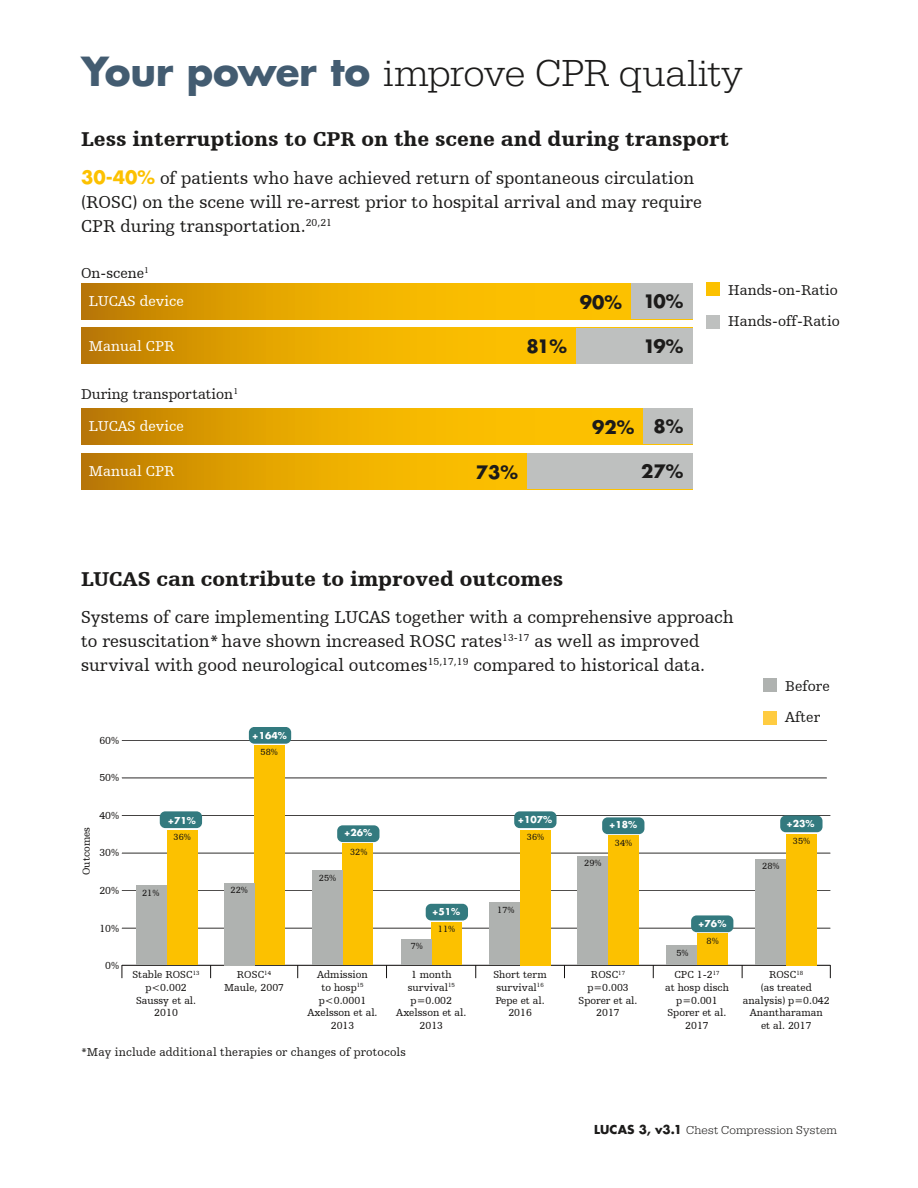
<style>
.page{position:relative;width:918px;height:1188px;background:#fff}
.page>*{position:absolute;margin:0;border:0;box-sizing:border-box;transform-origin:0 0}
.t1{font:300 39px "URW Egyptienne TOT";letter-spacing:-.005em;color:#1c1b1a}
.t2{font:900 21px "Humanist Slabserif 712 BT";color:#1c1b1a}
.t3{font:18px/24px "Humanist Slabserif 712 BT";color:#1c1b1a}
.t4{font:700 18px "Futura For Stryker";color:#1c1b1a}
.t5{font:15px/31.5px "Humanist Slabserif 712 BT";color:#1c1b1a}
.t6{font:15px "Humanist Slabserif 712 BT";color:#fff}
.t7{font:12px "Humanist Slabserif 712 BT";letter-spacing:.01em;color:#1c1b1a}
.t8{font:300 12px "URW Egyptienne TOT";letter-spacing:.02em;color:#1c1b1a}
.t9{font:10.65px/12.8px "Humanist Slabserif 712 BT";color:#141211;text-align:center}
.t10{font:9.3px "Humanist Slabserif 712 BT";color:#141211}
.t11{font:700 9.3px "Futura For Stryker";color:#fff}
.s1{font-family:"Futura For Stryker";font-weight:700;color:#435c71}
.s2{font-family:"Futura For Stryker";font-weight:700;color:#fcc100}
.s3{font-family:"Futura For Stryker";font-weight:700}
</style>
<div class="page">
<hr style="left:122px;top:740px;width:705px;height:1px;background:#131110">
<hr style="left:122px;top:778px;width:705px;height:1px;background:#131110">
<hr style="left:122px;top:815px;width:708px;height:1px;background:#131110">
<hr style="left:122px;top:853px;width:708px;height:1px;background:#131110">
<hr style="left:122px;top:890px;width:708px;height:1px;background:#131110">
<hr style="left:122px;top:928px;width:708px;height:1px;background:#131110">
<hr style="left:122px;top:965px;width:708px;height:1px;background:#131110">
<svg style="left:122px;top:965px;width:1px;height:13px"></svg>
<svg style="left:210px;top:966px;width:1px;height:12px"></svg>
<svg style="left:297px;top:965px;width:1px;height:13px"></svg>
<svg style="left:386px;top:966px;width:1px;height:12px"></svg>
<svg style="left:475px;top:965px;width:1px;height:13px"></svg>
<svg style="left:564px;top:966px;width:1px;height:12px"></svg>
<svg style="left:653px;top:965px;width:1px;height:13px"></svg>
<svg style="left:742px;top:965px;width:1px;height:13px"></svg>
<svg style="left:830px;top:965px;width:1px;height:13px"></svg>
<div style="left:167px;top:830px;width:30px;height:135px;background:#fcc100"></div>
<div style="left:137px;top:885px;width:30px;height:80px;background:#afb2b0"></div>
<div style="left:255px;top:746px;width:30px;height:219px;background:#fcc100"></div>
<div style="left:224px;top:883px;width:31px;height:82px;background:#afb2b0"></div>
<div style="left:342px;top:844px;width:31px;height:121px;background:#fcc100"></div>
<div style="left:312px;top:870px;width:31px;height:95px;background:#afb2b0"></div>
<div style="left:431px;top:922px;width:31px;height:43px;background:#fcc100"></div>
<div style="left:401px;top:939px;width:30px;height:26px;background:#afb2b0"></div>
<div style="left:697px;top:934px;width:31px;height:31px;background:#fcc100"></div>
<div style="left:667px;top:946px;width:30px;height:19px;background:#afb2b0"></div>
<div style="left:786px;top:834px;width:31px;height:131px;background:#fcc100"></div>
<div style="left:756px;top:860px;width:30px;height:105px;background:#afb2b0"></div>
<div style="left:520px;top:830px;width:31px;height:135px;background:#fcc100"></div>
<div style="left:490px;top:903px;width:30px;height:62px;background:#afb2b0"></div>
<div style="left:608px;top:836px;width:31px;height:129px;background:#fcc100"></div>
<div style="left:578px;top:856px;width:30px;height:109px;background:#afb2b0"></div>
<div style="left:426px;top:904px;width:42px;height:17px;background:#337a7f;border-radius:5px"></div>
<div style="left:337px;top:825px;width:42px;height:17px;background:#337a7f;border-radius:5px"></div>
<div style="left:249px;top:728px;width:42px;height:16px;background:#337a7f;border-radius:5px"></div>
<div style="left:160px;top:811px;width:42px;height:17px;background:#337a7f;border-radius:5px"></div>
<div style="left:514px;top:811px;width:43px;height:17px;background:#337a7f;border-radius:5px"></div>
<div style="left:602px;top:817px;width:42px;height:17px;background:#337a7f;border-radius:5px"></div>
<div style="left:691px;top:915px;width:42px;height:17px;background:#337a7f;border-radius:5px"></div>
<div style="left:780px;top:816px;width:43px;height:16px;background:#337a7f;border-radius:5px"></div>
<div style="left:764px;top:679px;width:13px;height:13px;background:#afb2b0"></div>
<div style="left:764px;top:711px;width:13px;height:13px;background:#ffcc41"></div>
<svg style="left:81px;top:283px;width:550px;height:36px;background:#e8aa00"></svg>
<svg style="left:81px;top:328px;width:495px;height:36px;background:#e6a700"></svg>
<div style="left:631px;top:283px;width:61px;height:36px;background:#bec0bf"></div>
<div style="left:576px;top:328px;width:116px;height:36px;background:#bec0bf"></div>
<div style="left:707px;top:283px;width:13px;height:13px;background:#fcc100"></div>
<div style="left:707px;top:315px;width:13px;height:13px;background:#bec0bf"></div>
<svg style="left:81px;top:408px;width:562px;height:36px;background:#e8aa00"></svg>
<svg style="left:81px;top:453px;width:446px;height:36px;background:#e3a500"></svg>
<div style="left:643px;top:408px;width:49px;height:36px;background:#bec0bf"></div>
<div style="left:527px;top:453px;width:165px;height:36px;background:#bec0bf"></div>
<h1 class="t1" style="left:81px;top:51px;width:663px"><span class="s1">Your power to</span> improve CPR quality</h1>
<p class="t2" style="left:81px;top:126px;width:650px">Less interruptions to CPR on the scene and during transport</p>
<p class="t3" style="left:81px;top:165px;width:622px"><span class="s2">30-40%</span> of patients who have achieved return of spontaneous circulation (ROSC) on the scene will re-arrest prior to hospital arrival and may require<br>CPR during transportation.<sup>20,21</sup></p>
<p class="t5" style="left:81px;top:257px;width:70px">On-scene<sup>1</sup></p>
<p class="t6" style="left:89px;top:292px;width:96px">LUCAS device</p>
<p class="t6" style="left:89px;top:337px;width:87px">Manual CPR</p>
<p class="t5" style="left:81px;top:378px;width:159px">During transportation<sup>1</sup></p>
<p class="t6" style="left:89px;top:417px;width:96px">LUCAS device</p>
<p class="t6" style="left:89px;top:462px;width:87px">Manual CPR</p>
<p class="t4" style="left:580px;top:290px;width:44px">90%</p>
<p class="t4" style="left:643px;top:290px;width:42px">10%</p>
<p class="t4" style="left:527px;top:335px;width:42px">81%</p>
<p class="t4" style="left:643px;top:335px;width:42px">19%</p>
<p class="t4" style="left:476px;top:460px;width:44px">73%</p>
<p class="t4" style="left:654px;top:414px;width:31px">8%</p>
<p class="t4" style="left:641px;top:459px;width:44px">27%</p>
<p class="t4" style="left:592px;top:415px;width:44px">92%</p>
<p class="t5" style="left:728px;top:274px;width:113px">Hands-on-Ratio<br>Hands-off-Ratio</p>
<p class="t2" style="left:81px;top:566px;width:484px">LUCAS can contribute to improved outcomes</p>
<p class="t3" style="left:81px;top:605px;width:654px">Systems of care implementing LUCAS together with a comprehensive approach to resuscitation* have shown increased ROSC rates<sup>13-17</sup> as well as improved survival with good neurological outcomes<sup>15,17,19</sup> compared to historical data.</p>
<p class="t5" style="left:785px;top:670px;width:46px">Before<br>After</p>
<p class="t9" style="left:80px;top:875px;width:50px;rotate:-90deg">Outcomes</p>
<p class="t9" style="left:99px;top:734px;width:21px">60%</p>
<p class="t9" style="left:99px;top:771px;width:21px">50%</p>
<p class="t9" style="left:99px;top:809px;width:21px">40%</p>
<p class="t9" style="left:99px;top:846px;width:21px">30%</p>
<p class="t9" style="left:99px;top:884px;width:21px">20%</p>
<p class="t9" style="left:99px;top:921px;width:21px">10%</p>
<p class="t9" style="left:105px;top:959px;width:15px">0%</p>
<p class="t11" style="left:168px;top:814px;width:30px">+71%</p>
<p class="t10" style="left:174px;top:831px;width:19px">36%</p>
<p class="t10" style="left:142px;top:887px;width:19px">21%</p>
<p class="t9" style="left:133px;top:968px;width:69px">Stable ROSC<sup>13 </sup>p&lt;0.002<br>Saussy et al.<br>2010</p>
<p class="t11" style="left:252px;top:729px;width:36px">+164%</p>
<p class="t10" style="left:261px;top:746px;width:19px">58%</p>
<p class="t10" style="left:231px;top:884px;width:19px">22%</p>
<p class="t10" style="left:319px;top:872px;width:19px">25%</p>
<p class="t11" style="left:344px;top:827px;width:30px">+26%</p>
<p class="t10" style="left:350px;top:846px;width:19px">32%</p>
<p class="t10" style="left:411px;top:940px;width:14px">7%</p>
<p class="t11" style="left:432px;top:905px;width:30px">+51%</p>
<p class="t10" style="left:438px;top:923px;width:19px">11%</p>
<p class="t11" style="left:518px;top:813px;width:36px">+107%</p>
<p class="t10" style="left:527px;top:831px;width:19px">36%</p>
<p class="t10" style="left:497px;top:904px;width:19px">17%</p>
<p class="t10" style="left:584px;top:858px;width:19px">29%</p>
<p class="t11" style="left:609px;top:819px;width:30px">+18%</p>
<p class="t10" style="left:615px;top:837px;width:19px">34%</p>
<p class="t10" style="left:676px;top:947px;width:14px">5%</p>
<p class="t11" style="left:698px;top:918px;width:30px">+76%</p>
<p class="t10" style="left:707px;top:935px;width:14px">8%</p>
<p class="t10" style="left:762px;top:860px;width:19px">28%</p>
<p class="t11" style="left:786px;top:818px;width:30px">+23%</p>
<p class="t10" style="left:793px;top:835px;width:19px">35%</p>
<p class="t9" style="left:308px;top:968px;width:72px">Admission<br>to hosp<sup>15 </sup>p&lt;0.0001<br>Axelsson et al.<br>2013</p>
<p class="t9" style="left:396px;top:968px;width:72px">1 month survival<sup>15 </sup>p=0.002<br>Axelsson et al.<br>2013</p>
<p class="t9" style="left:493px;top:968px;width:55px">Short term survival<sup>16<br></sup>Pepe et al.<br>2016</p>
<p class="t9" style="left:224px;top:968px;width:62px">ROSC<sup>14<br></sup>Maule, 2007</p>
<p class="t9" style="left:579px;top:968px;width:60px">ROSC<sup>17 </sup>p=0.003<br>Sporer et al.<br>2017</p>
<p class="t9" style="left:743px;top:968px;width:88px">ROSC<sup>18<br></sup>(as treated analysis) p=0.042<br>Anantharaman<br>et al. 2017</p>
<p class="t9" style="left:665px;top:968px;width:65px">CPC 1-2<sup>17<br></sup>at hosp disch p=0.001<br>Sporer et al.<br>2017</p>
<p class="t7" style="left:81px;top:1045px;width:327px">*May include additional therapies or changes of protocols</p>
<p class="t8" style="left:594px;top:1123px;width:244px"><span class="s3">LUCAS 3, v3.1</span> Chest Compression System</p>
</div>
